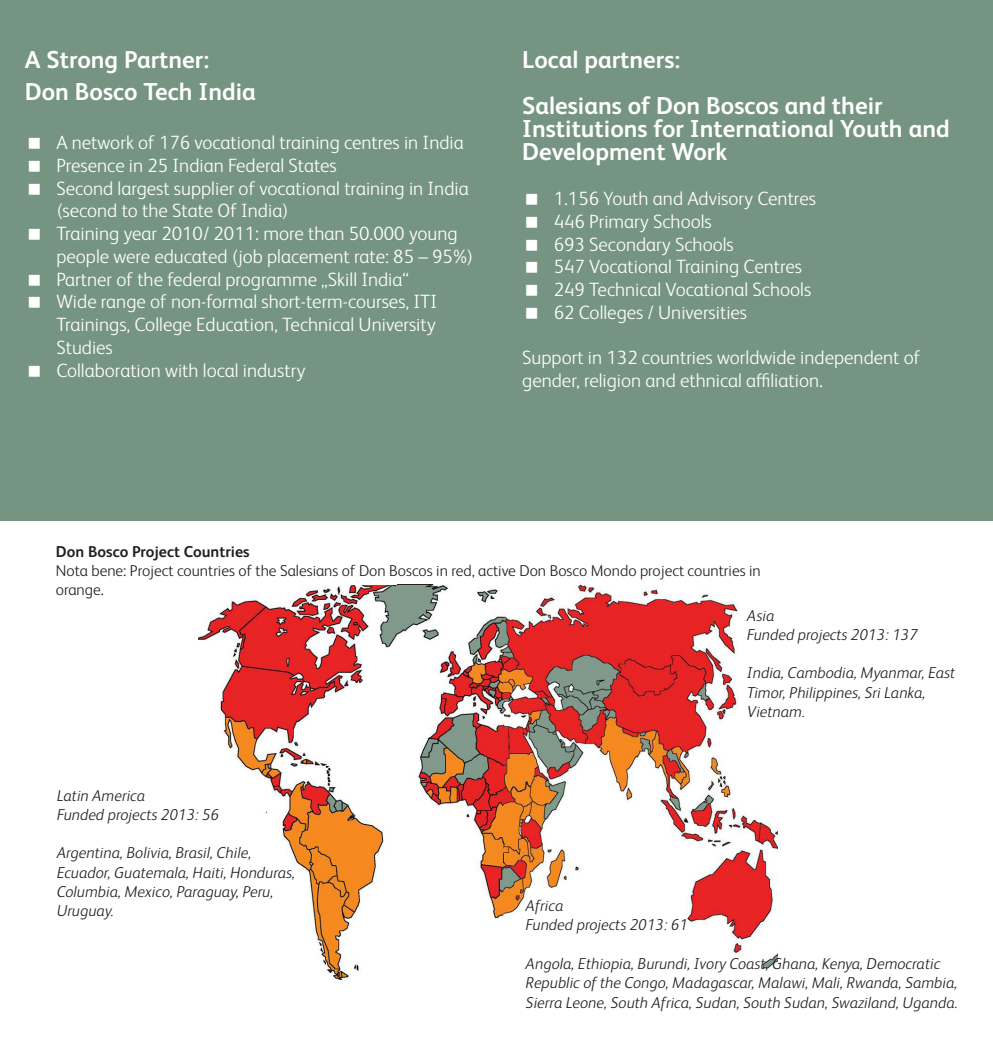
<style>
.page{position:relative;width:993px;height:1042px;background:#fff}
.page>*{position:absolute;margin:0;border:0;box-sizing:border-box;transform-origin:0 0}
.copy{font:700 24.5px/22.8px "FS Albert Pro";color:#fff}
.subheadline{font:700 24.5px "FS Albert Pro";color:#fff}
.copy-2{font:300 19.25px/22.8px "FS Albert Pro";color:#fff}
.bildlegende{font:italic 300 15.75px/19.2px "FS Albert Pro";color:#231f20}
.bildlegende-2{font:300 15.75px/19.2px "FS Albert Pro";color:#231f20}
.bildlegende-3{font:700 15.75px "FS Albert Pro";color:#231f20}
</style>
<div class="page">
<div style="left:0;top:0;width:992px;height:521px;background:#769482"></div>
<img style="left:198px;top:585px;width:579px;height:396px">
<div style="left:175px;top:935px;width:135px;height:74px;background:#fff"></div>
<p class="subheadline" style="left:25px;top:43px;width:186px">A Strong Partner:</p>
<p class="subheadline" style="left:25px;top:74px;width:232px">Don Bosco Tech India</p>
<p class="copy-2" style="left:56px;top:130px;width:409px">A network of 176 vocational training centres in India</p>
<p class="copy-2" style="left:56px;top:153px;width:282px">Presence in 25 Indian Federal States</p>
<p class="copy-2" style="left:56px;top:175px;width:414px">Second largest supplier of vocational training in India (second to the State Of India)</p>
<p class="copy-2" style="left:56px;top:221px;width:418px">Training year 2010/ 2011: more than 50.000 young people were educated (job placement rate: 85 – 95%)</p>
<p class="copy-2" style="left:56px;top:266px;width:354px">Partner of the federal programme „Skill India“</p>
<p class="copy-2" style="left:56px;top:289px;width:382px;text-align:justify">Wide range of non-formal short-term-courses, ITI Trainings, College Education, Technical University Studies</p>
<p class="copy-2" style="left:56px;top:357px;width:250px">Collaboration with local industry</p>
<p class="copy" style="left:522px;top:47px;width:159px">Local partners:</p>
<p class="copy" style="left:522px;top:93px;width:429px">Salesians of Don Boscos and their<br>Institutions for International Youth and<br>Development Work</p>
<p class="copy-2" style="left:553px;top:186px;width:263px">1.156 Youth and Advisory Centres</p>
<p class="copy-2" style="left:553px;top:209px;width:159px">446 Primary Schools</p>
<p class="copy-2" style="left:553px;top:231px;width:181px">693 Secondary Schools</p>
<p class="copy-2" style="left:553px;top:254px;width:250px">547 Vocational Training Centres</p>
<p class="copy-2" style="left:553px;top:277px;width:259px">249 Technical Vocational Schools</p>
<p class="copy-2" style="left:553px;top:300px;width:195px">62 Colleges / Universities</p>
<p class="copy-2" style="left:522px;top:345px;width:399px">Support in 132 countries worldwide independent of gender, religion and ethnical affiliation.</p>
<p class="bildlegende-3" style="left:56px;top:540px;width:195px">Don Bosco Project Countries</p>
<p class="bildlegende-2" style="left:56px;top:560px;width:706px">Nota bene: Project countries of the Salesians of Don Boscos in red, active Don Bosco Mondo project countries in orange.</p>
<p class="bildlegende" style="left:57px;top:785px;width:90px">Latin America</p>
<p class="bildlegende" style="left:57px;top:804px;width:164px">Funded projects 2013: 56</p>
<p class="bildlegende" style="left:57px;top:842px;width:240px">Argentina, Bolivia, Brasil, Chile,<br>Ecuador, Guatemala, Haiti, Honduras,<br>Columbia, Mexico, Paraguay, Peru,<br>Uruguay.</p>
<p class="bildlegende" style="left:747px;top:604px;width:29px">Asia</p>
<p class="bildlegende" style="left:747px;top:624px;width:172px">Funded projects 2013: 137</p>
<p class="bildlegende" style="left:747px;top:662px;width:209px">India, Cambodia, Myanmar, East<br>Timor, Philippines, Sri Lanka,<br>Vietnam.</p>
<p class="bildlegende" style="left:526px;top:895px;width:39px">Africa</p>
<p class="bildlegende" style="left:526px;top:914px;width:164px">Funded projects 2013: 61</p>
<p class="bildlegende" style="left:526px;top:953px;width:433px">Angola, Ethiopia, Burundi, Ivory Coast, Ghana, Kenya, Democratic<br>Republic of the Congo, Madagascar, Malawi, Mali, Rwanda, Sambia,<br>Sierra Leone, South Africa, Sudan, South Sudan, Swaziland, Uganda.</p>
</div>
